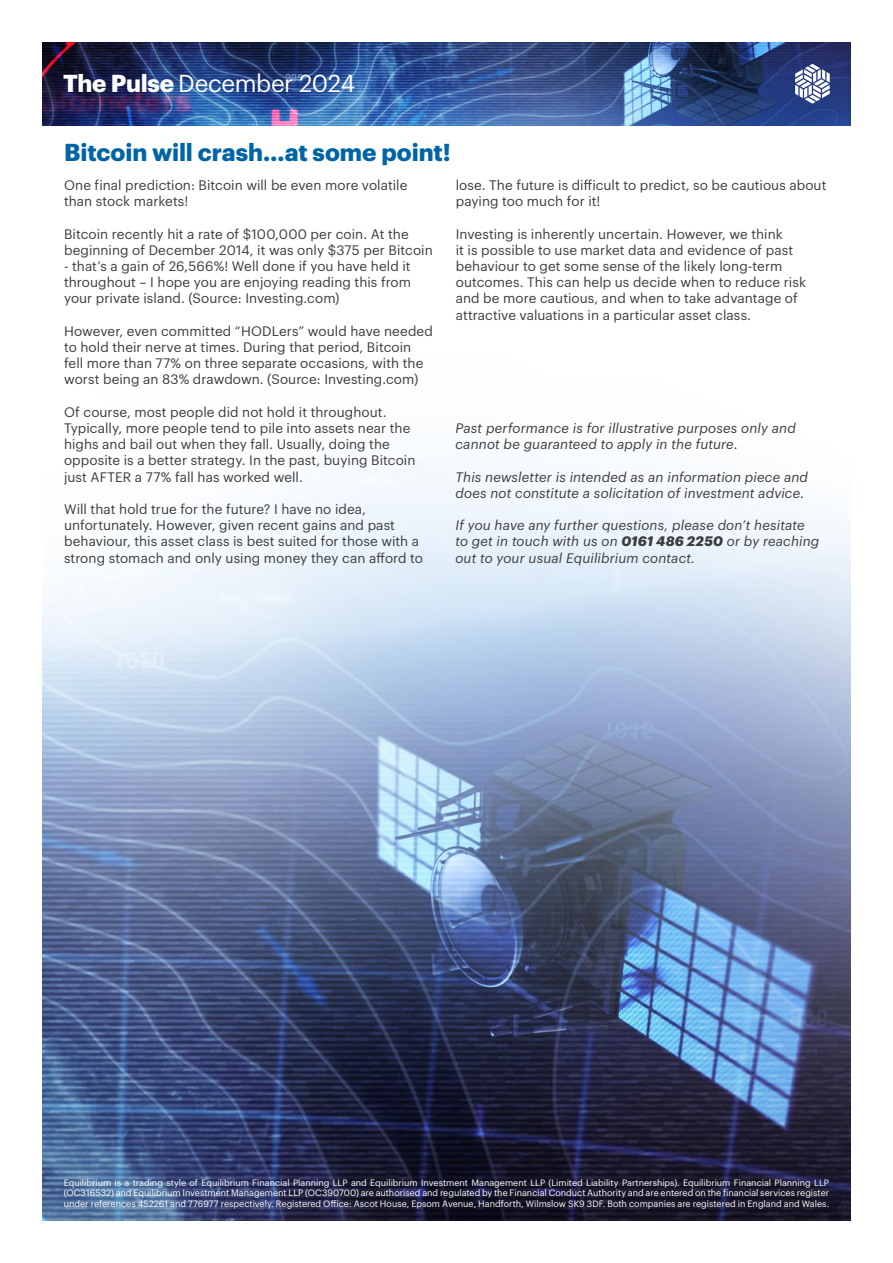
<style>
.page{position:relative;width:893px;height:1263px;background:#fff}
.page>*{position:absolute;margin:0;border:0;box-sizing:border-box;transform-origin:0 0}
.t1{font:700 24px "Graphik";letter-spacing:-.005em;color:#0064a5}
.t2{font:24px "Graphik";letter-spacing:-.015em;color:#fff}
.t3{font:13.5px/16.2px "Graphik";letter-spacing:.005em;color:#3c3c3b}
.t4{font:italic 13.5px/16.2px "Graphik";letter-spacing:.01em;color:#3c3c3b}
.t5{font:9px/10.8px "Graphik";color:#fff;text-align:justify}
.s1{font-weight:700}
</style>
<div class="page">
<img style="left:43px;top:463px;width:807px;height:757px">
<img style="left:43px;top:43px;width:808px;height:82px">
<svg style="left:795px;top:64px;width:35px;height:40px"></svg>
<h1 class="t2" style="left:63px;top:66px;width:293px"><span class="s1">The Pulse</span> December 2024</h1>
<h1 class="t1" style="left:64px;top:134px;width:388px">Bitcoin will crash…at some point!</h1>
<p class="t3" style="left:64px;top:176px;width:345px">One final prediction: Bitcoin will be even more volatile than stock markets!</p>
<p class="t3" style="left:64px;top:224px;width:370px">Bitcoin recently hit a rate of $100,000 per coin. At the beginning of December 2014, it was only $375 per Bitcoin</p>
<p class="t3" style="left:64px;top:257px;width:349px;text-align:justify">- that’s a gain of 26,566%! Well done if you have held it throughout – I hope you are enjoying reading this from your private island. (Source: Investing.com)</p>
<p class="t3" style="left:64px;top:322px;width:370px">However, even committed “HODLers” would have needed to hold their nerve at times. During that period, Bitcoin fell more than 77% on three separate occasions, with the worst being an 83% drawdown. (Source: Investing.com)</p>
<p class="t3" style="left:64px;top:403px;width:353px">Of course, most people did not hold it throughout.<br>Typically, more people tend to pile into assets near the highs and bail out when they fall. Usually, doing the opposite is a better strategy. In the past, buying Bitcoin just AFTER a 77% fall has worked well.</p>
<p class="t3" style="left:64px;top:500px;width:360px">Will that hold true for the future? I have no idea, unfortunately. However, given recent gains and past behaviour, this asset class is best suited for those with a strong stomach and only using money they can afford to</p>
<p class="t3" style="left:456px;top:176px;width:372px">lose. The future is difficult to predict, so be cautious about paying too much for it!</p>
<p class="t3" style="left:456px;top:224px;width:352px">Investing is inherently uncertain. However, we think<br>it is possible to use market data and evidence of past behaviour to get some sense of the likely long-term outcomes. This can help us decide when to reduce risk and be more cautious, and when to take advantage of attractive valuations in a particular asset class.</p>
<p class="t4" style="left:455px;top:419px;width:342px">Past performance is for illustrative purposes only and cannot be guaranteed to apply in the future.</p>
<p class="t4" style="left:455px;top:467px;width:354px">This newsletter is intended as an information piece and does not constitute a solicitation of investment advice.</p>
<p class="t4" style="left:455px;top:516px;width:365px">If you have any further questions, please don’t hesitate to get in touch with us on <span class="s1">0161 486 2250</span> or by reaching out to your usual Equilibrium contact.</p>
<p class="t5" style="left:64px;top:1176px;width:767px">Equilibrium is a trading style of Equilibrium Financial Planning LLP and Equilibrium Investment Management LLP (Limited Liability Partnerships). Equilibrium Financial Planning LLP (OC316532) and Equilibrium Investment Management LLP (OC390700) are authorised and regulated by the Financial Conduct Authority and are entered on the financial services register under references 452261 and 776977 respectively. Registered Office: Ascot House, Epsom Avenue, Handforth, Wilmslow SK9 3DF. Both companies are registered in England and Wales.</p>
</div>
